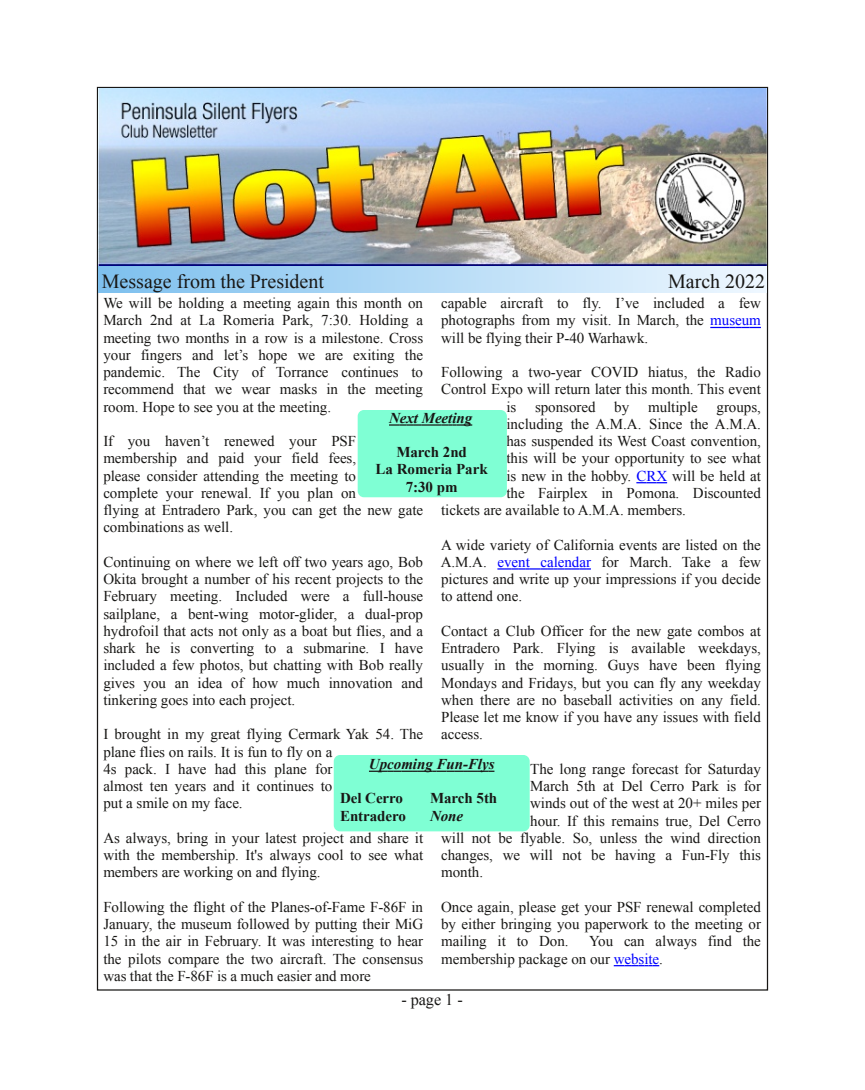
<style>
.page{position:relative;width:865px;height:1090px;background:#fff}
.page>*{position:absolute;margin:0;border:0;box-sizing:border-box;transform-origin:0 0}
.t1{font:20px "Times New Roman";color:#181715}
.t2{font:16.25px "Times New Roman";color:#181715}
.t3{font:15px/17.2px "Times New Roman";color:#181715;text-align:justify}
.t4{font:700 15px/17.2px "Times New Roman";color:#181715;text-align:center}
.t5{font:italic 700 15px "Times New Roman";color:#181715}
.s1{color:#00f}
</style>
<div class="page">
<img style="left:98px;top:89px;width:668px;height:177px">
<div style="left:98px;top:266px;width:668px;height:27px;background:linear-gradient(to right,#7dc0ee,#eff7ff)"></div>
<svg style="left:710px;top:327px;width:51px;height:1px"></svg>
<svg style="left:636px;top:482px;width:31px;height:1px"></svg>
<svg style="left:497px;top:568px;width:94px;height:2px"></svg>
<svg style="left:614px;top:965px;width:45px;height:1px"></svg>
<div style="left:358px;top:410px;width:149px;height:87px;background:#7fffd4;border-radius:6px"></div>
<svg style="left:389px;top:424px;width:83px;height:2px"></svg>
<div style="left:334px;top:755px;width:196px;height:76px;background:#7fffd4;border-radius:6px"></div>
<svg style="left:369px;top:771px;width:125px;height:1px"></svg>
<h1 class="t1" style="left:102px;top:270px;width:224px">Message from the President</h1>
<h1 class="t1" style="left:668px;top:270px;width:99px">March 2022</h1>
<p class="t3" style="left:103px;top:295px;width:321px">We will be holding a meeting again this month on March 2nd at La Romeria Park, 7:30. Holding a meeting two months in a row is a milestone. Cross your fingers and let’s hope we are exiting the pandemic. The City of Torrance continues to recommend that we wear masks in the meeting room. Hope to see you at the meeting.</p>
<p class="t3" style="left:103px;top:433px;width:321px;text-align:left">If you haven’t renewed your PSF membership and paid your field fees,<br>please consider attending the meeting to<br>complete your renewal. If you plan on<br>flying at Entradero Park, you can get the new gate combinations as well.</p>
<p class="t3" style="left:103px;top:553px;width:321px">Continuing on where we left off two years ago, Bob Okita brought a number of his recent projects to the February meeting. Included were a full-house sailplane, a bent-wing motor-glider, a dual-prop hydrofoil that acts not only as a boat but flies, and a shark he is converting to a submarine. I have included a few photos, but chatting with Bob really gives you an idea of how much innovation and tinkering goes into each project.</p>
<p class="t3" style="left:103px;top:726px;width:321px;text-align:left">I brought in my great flying Cermark Yak 54. The plane flies on rails. It is fun to fly on a<br>4s pack. I have had this plane for<br>almost ten years and it continues to<br>put a smile on my face.</p>
<p class="t3" style="left:103px;top:829px;width:321px">As always, bring in your latest project and share it with the membership. It's always cool to see what members are working on and flying.</p>
<p class="t3" style="left:103px;top:898px;width:321px">Following the flight of the Planes-of-Fame F-86F in January, the museum followed by putting their MiG 15 in the air in February. It was interesting to hear the pilots compare the two aircraft. The consensus was that the F-86F is a much easier and more</p>
<p class="t3" style="left:441px;top:295px;width:321px">capable aircraft to fly. I’ve included a few photographs from my visit. In March, the <span class="s1">museum </span>will be flying their P-40 Warhawk.</p>
<p class="t3" style="left:441px;top:364px;width:321px">Following a two-year COVID hiatus, the Radio</p>
<p class="t3" style="left:441px;top:381px;width:321px">Control Expo will return later this month. This event</p>
<p class="t3" style="left:506px;top:398px;width:256px">is sponsored by multiple groups,</p>
<p class="t3" style="left:506px;top:415px;width:256px">including the A.M.A. Since the A.M.A.</p>
<p class="t3" style="left:506px;top:433px;width:256px">has suspended its West Coast convention,</p>
<p class="t3" style="left:506px;top:450px;width:256px">this will be your opportunity to see what</p>
<p class="t3" style="left:506px;top:467px;width:256px">is new in the hobby. <span class="s1">CRX</span> will be held at</p>
<p class="t3" style="left:506px;top:484px;width:256px">the Fairplex in Pomona. Discounted</p>
<p class="t3" style="left:441px;top:502px;width:246px">tickets are available to A.M.A. members.</p>
<p class="t3" style="left:441px;top:536px;width:322px">A wide variety of California events are listed on the A.M.A. <span class="s1">event calendar</span> for March. Take a few pictures and write up your impressions if you decide to attend one.</p>
<p class="t3" style="left:441px;top:622px;width:321px">Contact a Club Officer for the new gate combos at Entradero Park. Flying is available weekdays, usually in the morning. Guys have been flying Mondays and Fridays, but you can fly any weekday when there are no baseball activities on any field.<br>Please let me know if you have any issues with field access.</p>
<p class="t3" style="left:530px;top:760px;width:232px">The long range forecast for Saturday</p>
<p class="t3" style="left:530px;top:778px;width:232px">March 5th at Del Cerro Park is for</p>
<p class="t3" style="left:530px;top:795px;width:232px">winds out of the west at 20+ miles per</p>
<p class="t3" style="left:530px;top:812px;width:232px">hour. If this remains true, Del Cerro</p>
<p class="t3" style="left:441px;top:829px;width:321px">will not be flyable. So, unless the wind direction</p>
<p class="t3" style="left:441px;top:847px;width:321px">changes, we will not be having a Fun-Fly this</p>
<p class="t3" style="left:441px;top:864px;width:44px">month.</p>
<p class="t3" style="left:441px;top:898px;width:321px">Once again, please get your PSF renewal completed by either bringing you paperwork to the meeting or mailing it to Don.</p>
<p class="t5" style="left:389px;top:409px;width:85px">Next Meeting</p>
<p class="t4" style="left:376px;top:443px;width:114px">March 2nd<br>La Romeria Park<br>7:30 pm</p>
<p class="t5" style="left:369px;top:756px;width:127px">Upcoming Fun-Flys</p>
<p class="t4" style="left:340px;top:790px;width:64px">Del Cerro</p>
<p class="t4" style="left:430px;top:790px;width:69px">March 5th</p>
<p class="t4" style="left:340px;top:807px;width:67px">Entradero</p>
<p class="t5" style="left:430px;top:807px;width:35px">None</p>
<p class="t3" style="left:441px;top:933px;width:321px;text-indent:148px">You can always find the membership package on our <span class="s1">website</span>.</p>
<p class="t2" style="left:401px;top:990px;width:63px">- page 1 -</p>
</div>
